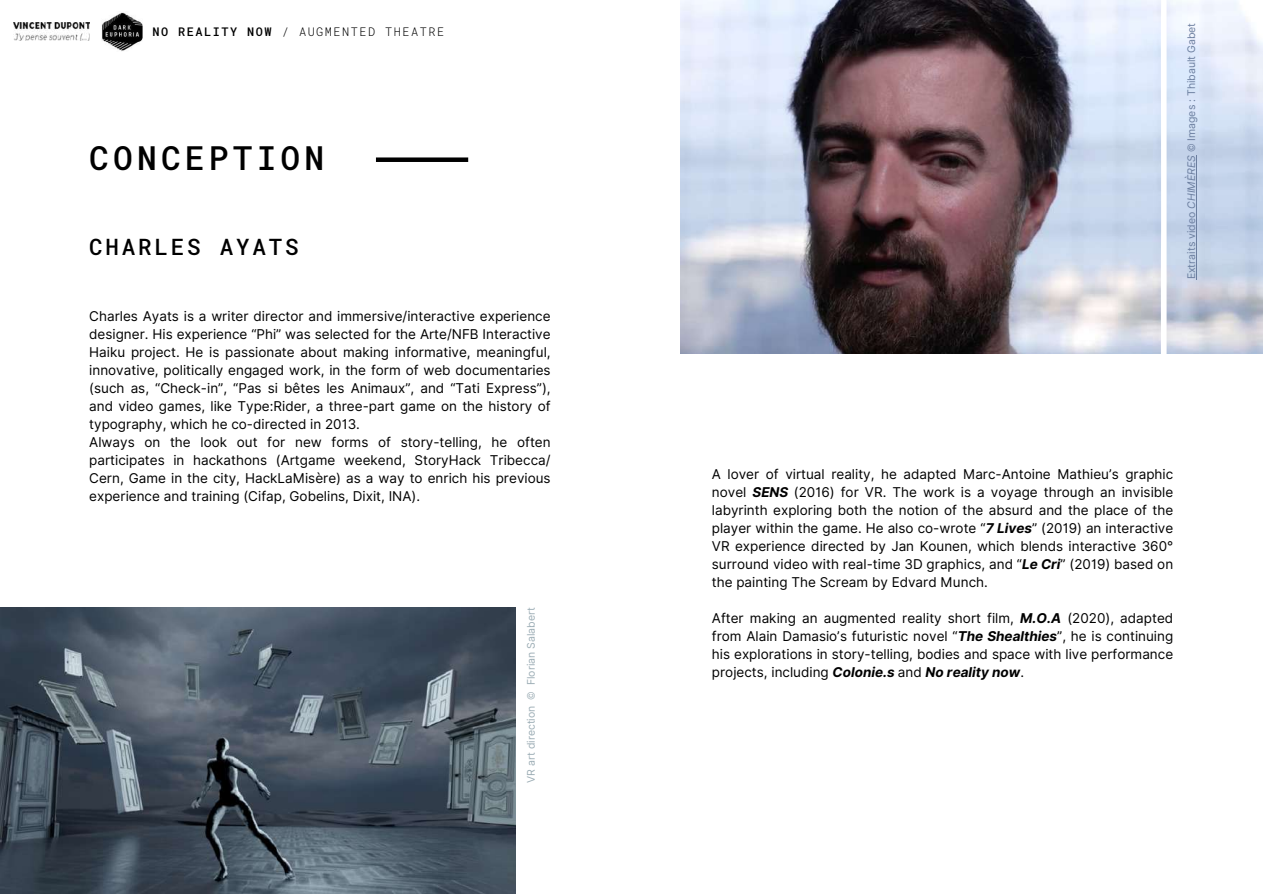
<style>
.page{position:relative;width:1263px;height:894px;background:#fff}
.page>*{position:absolute;margin:0;border:0;box-sizing:border-box;transform-origin:0 0}
.t1{font:500 33px "Roboto Mono";letter-spacing:.125em;color:#000}
.t2{font:500 22.5px "Roboto Mono";letter-spacing:.125em;color:#000}
.t3{font:13.5px/18px "Inter";color:#000;text-align:justify}
.t4{font:300 11.85px "Roboto Mono";letter-spacing:.125em;color:#000}
.t5{font:10.5px "Inter";color:#6b7e9f}
.t6{font:10.5px "Inter";color:#9cadb5}
.s1{font-weight:500}
.s2{font-style:italic}
.s3{font-weight:700;font-style:italic}
</style>
<div class="page">
<img style="left:680px;top:0;width:583px;height:353px">
<svg style="left:1154px;top:0;width:19px;height:354px"></svg>
<img style="left:14px;top:23px;width:75px;height:18px">
<img style="left:102px;top:12px;width:40px;height:39px">
<img style="left:0;top:607px;width:515px;height:285px">
<div style="left:376px;top:157px;width:92px;height:5px;background:#000"></div>
<hr style="left:1196px;top:209px;width:1px;height:70px;background:#6b7e9f">
<hr style="left:1196px;top:155px;width:1px;height:54px;background:#6b7e9f">
<p class="t4" style="left:152px;top:24px;width:293px"><span class="s1">NO REALITY NOW</span> / AUGMENTED THEATRE</p>
<h1 class="t1" style="left:89px;top:136px;width:237px">CONCEPTION</h1>
<h2 class="t2" style="left:89px;top:232px;width:211px">CHARLES AYATS</h2>
<p class="t3" style="left:89px;top:307px;width:463px;text-align:left">Charles Ayats is a writer director and immersive/interactive experience designer. His experience “Phi” was selected for the Arte/NFB Interactive Haiku project. He is passionate about making informative, meaningful, innovative, politically engaged work, in the form of web documentaries (such as, “Check-in”, “Pas si bêtes les Animaux”, and “Tati Express”), and video games, like Type:Rider, a three-part game on the history of typography, which he co-directed in 2013.<br>Always on the look out for new forms of story-telling, he often participates in hackathons (Artgame weekend, StoryHack Tribecca/ Cern, Game in the city, HackLaMisère) as a way to enrich his previous experience and training (Cifap, Gobelins, Dixit, INA).</p>
<p class="t6" style="left:525px;top:782px;width:177px;rotate:-90deg">VR art direction © Florian Salabert</p>
<p class="t5" style="left:1185px;top:279px;width:258px;rotate:-90deg">Extraits video <span class="s2">CHIMÈRES</span> © Images : Thibault Gabet</p>
<p class="t3" style="left:712px;top:465px;width:463px">A lover of virtual reality, he adapted Marc-Antoine Mathieu’s graphic novel <span class="s3">SENS</span> (2016) for VR. The work is a voyage through an invisible labyrinth exploring both the notion of the absurd and the place of the player within the game. He also co-wrote “<span class="s3">7 Lives</span>” (2019) an interactive VR experience directed by Jan Kounen, which blends interactive 360° surround video with real-time 3D graphics, and “<span class="s3">Le Cri</span>” (2019) based on the painting The Scream by Edvard Munch.</p>
<p class="t3" style="left:712px;top:609px;width:463px">After making an augmented reality short film, <span class="s3">M.O.A</span> (2020), adapted from Alain Damasio’s futuristic novel “<span class="s3">The Shealthies</span>”, he is continuing his explorations in story-telling, bodies and space with live performance projects, including <span class="s3">Colonie.s</span> and <span class="s3">No reality now</span>.</p>
</div>
